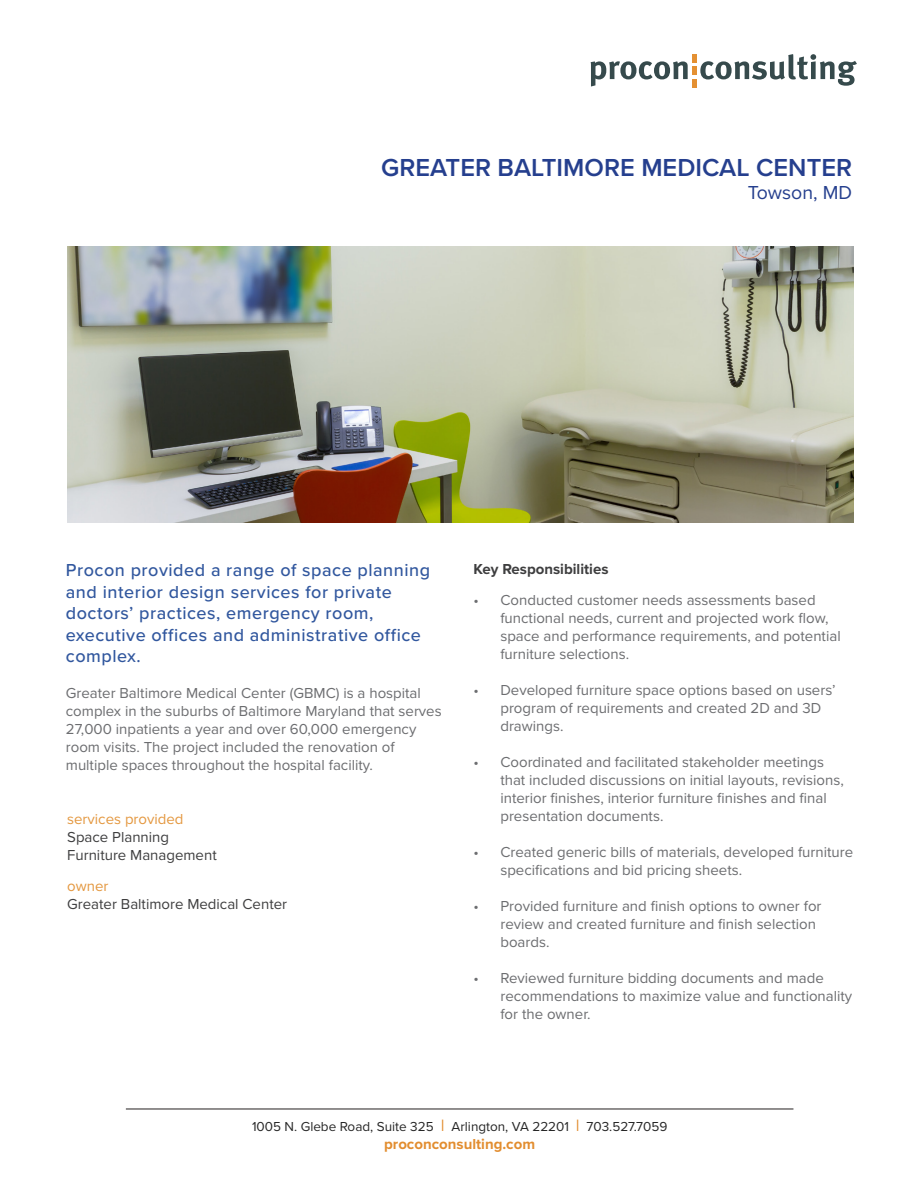
<style>
.page{position:relative;width:918px;height:1188px;background:#fff}
.page>*{position:absolute;margin:0;border:0;box-sizing:border-box;transform-origin:0 0}
.t1{font:600 25.5px "Proxima Nova";color:#253f8e}
.t2{font:19.5px "Proxima Nova";color:#253f8e}
.t3{font:500 18px/21.6px "Proxima Nova";letter-spacing:.03em;color:#31579e}
.t4{font:15px/18px "Proxima Nova";color:#6c6d70}
.t5{font:15px "Proxima Nova";color:#3e3e3f}
.t6{font:15px "Proxima Nova";color:#e49840}
.Default{font:700 15px "Proxima Nova";color:#e28d2f}
.t7{font:700 15px "Proxima Nova";color:#3e3e3f}
.Default-2{font:13.5px "Proxima Nova";color:#262626}
.s1{font-family:"Ebrima";color:#e28d2f}
</style>
<div class="page">
<svg style="left:591px;top:54px;width:266px;height:33px"></svg>
<hr style="left:126px;top:1109px;width:667px;height:1px;background:#231f20">
<img style="left:67px;top:246px;width:787px;height:277px">
<p class="t1" style="left:381px;top:149px;width:473px">GREATER BALTIMORE MEDICAL CENTER</p>
<p class="t2" style="left:748px;top:178px;width:106px">Towson, MD</p>
<p class="t3" style="left:66px;top:559px;width:366px">Procon provided a range of space planning and interior design services for private doctors’ practices, emergency room, executive offices and administrative office complex.</p>
<p class="t4" style="left:66px;top:684px;width:377px">Greater Baltimore Medical Center (GBMC) is a hospital complex in the suburbs of Baltimore Maryland that serves 27,000 inpatients a year and over 60,000 emergency room visits. The project included the renovation of multiple spaces throughout the hospital facility.</p>
<p class="t6" style="left:67px;top:807px;width:118px">services provided</p>
<p class="t5" style="left:67px;top:825px;width:103px">Space Planning</p>
<p class="t5" style="left:67px;top:843px;width:151px">Furniture Management</p>
<p class="t6" style="left:67px;top:875px;width:43px">owner</p>
<p class="t5" style="left:67px;top:893px;width:221px">Greater Baltimore Medical Center</p>
<p class="t7" style="left:473px;top:557px;width:137px">Key Responsibilities</p>
<p class="t4" style="left:500px;top:591px;width:342px;text-indent:-27px">• Conducted customer needs assessments based functional needs, current and projected work flow, space and performance requirements, and potential furniture selections.</p>
<p class="t4" style="left:500px;top:681px;width:337px;text-indent:-27px">• Developed furniture space options based on users’ program of requirements and created 2D and 3D drawings.</p>
<p class="t4" style="left:500px;top:753px;width:345px;text-indent:-27px">• Coordinated and facilitated stakeholder meetings that included discussions on initial layouts, revisions, interior finishes, interior furniture finishes and final presentation documents.</p>
<p class="t4" style="left:500px;top:843px;width:354px;text-indent:-27px">• Created generic bills of materials, developed furniture specifications and bid pricing sheets.</p>
<p class="t4" style="left:500px;top:897px;width:323px;text-indent:-27px">• Provided furniture and finish options to owner for review and created furniture and finish selection boards.</p>
<p class="t4" style="left:500px;top:969px;width:353px;text-indent:-27px">• Reviewed furniture bidding documents and made recommendations to maximize value and functionality for the owner.</p>
<p class="Default-2" style="left:252px;top:1116px;width:417px">1005 N. Glebe Road, Suite 325 <span class="s1">꘡</span> Arlington, VA 22201 <span class="s1">꘡</span> 703.527.7059</p>
<p class="Default" style="left:384px;top:1133px;width:152px">proconconsulting.com</p>
</div>
